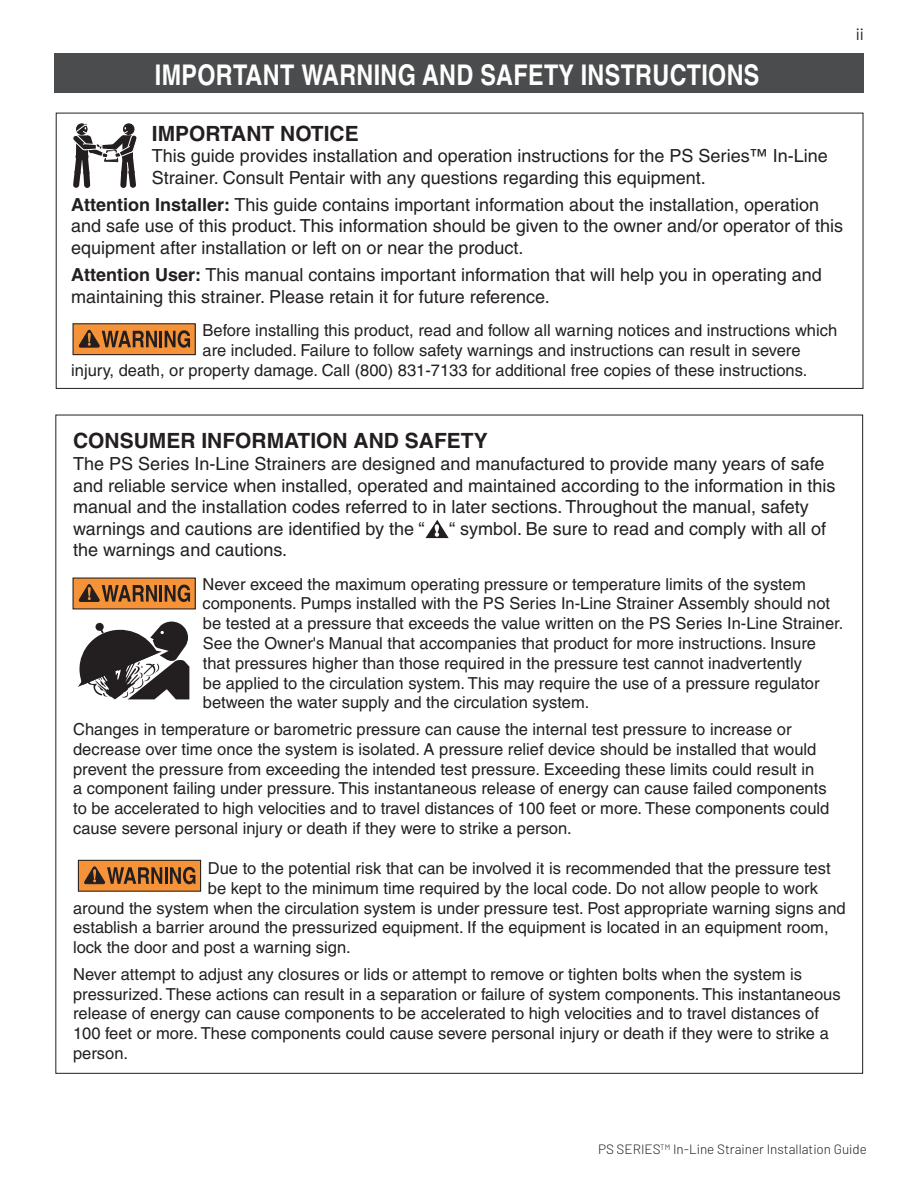
<style>
.page{position:relative;width:918px;height:1188px;background:#fff}
.page>*{position:absolute;margin:0;border:0;box-sizing:border-box;transform-origin:0 0}
.t1{font:700 condensed 28.5px "Helvetica";letter-spacing:.01em;color:#fff}
.t2{font:700 21px "Helvetica";color:#231f20}
.t3{font:18px/21.6px "Helvetica";color:#231f20}
.t4{font:16.5px/19.8px "Helvetica";color:#231f20}
.t5{font:16.5px "Barlow";color:#231f20}
.t6{font:300 13.5px "Barlow";color:#231f20}
.s1{font-weight:700}
</style>
<div class="page">
<svg style="left:425px;top:520px;width:24px;height:18px"></svg>
<div style="left:54px;top:53px;width:809px;height:40px;background:#4b4c4d"></div>
<svg style="left:72px;top:123px;width:65px;height:65px"></svg>
<div style="left:73px;top:324px;width:122px;height:31px;background:#f69238"></div>
<div style="left:73px;top:323px;width:123px;height:32px;border:1px solid #231f20"></div>
<svg style="left:78px;top:329px;width:79px;height:19px"></svg>
<hr style="left:159px;top:331px;width:3px;height:16px;background:#231f20">
<svg style="left:165px;top:330px;width:25px;height:18px"></svg>
<div style="left:73px;top:578px;width:122px;height:31px;background:#f69238"></div>
<svg style="left:78px;top:584px;width:79px;height:18px"></svg>
<hr style="left:159px;top:585px;width:3px;height:17px;background:#231f20">
<svg style="left:165px;top:585px;width:25px;height:17px"></svg>
<svg style="left:78px;top:622px;width:111px;height:77px"></svg>
<div style="left:78px;top:860px;width:123px;height:31px;background:#f69238"></div>
<div style="left:78px;top:860px;width:123px;height:32px;border:1px solid #231f20"></div>
<svg style="left:84px;top:866px;width:78px;height:19px"></svg>
<hr style="left:165px;top:867px;width:3px;height:17px;background:#231f20">
<svg style="left:170px;top:867px;width:25px;height:17px"></svg>
<p class="t1" style="left:155px;top:57px;width:606px">IMPORTANT WARNING AND SAFETY INSTRUCTIONS</p>
<p class="t5" style="left:856px;top:24px;width:10px">ii</p>
<p class="t2" style="left:152px;top:120px;width:208px">IMPORTANT NOTICE</p>
<p class="t3" style="left:152px;top:145px;width:677px">This guide provides installation and operation instructions for the PS Series™ In-Line<br>Strainer. Consult Pentair with any questions regarding this equipment.</p>
<p class="t3" style="left:71px;top:194px;width:773px"><span class="s1">Attention Installer:</span> This guide contains important information about the installation, operation and safe use of this product. This information should be given to the owner and/or operator of this equipment after installation or left on or near the product.</p>
<p class="t3" style="left:71px;top:264px;width:752px"><span class="s1">Attention User:</span> This manual contains important information that will help you in operating and maintaining this strainer. Please retain it for future reference.</p>
<p class="t4" style="left:203px;top:320px;width:636px">Before installing this product, read and follow all warning notices and instructions which</p>
<p class="t4" style="left:203px;top:340px;width:600px">are included. Failure to follow safety warnings and instructions can result in severe</p>
<p class="t4" style="left:71px;top:360px;width:738px">injury, death, or property damage. Call (800) 831-7133 for additional free copies of these instructions.</p>
<p class="t2" style="left:73px;top:428px;width:416px">CONSUMER INFORMATION AND SAFETY</p>
<p class="t3" style="left:73px;top:453px;width:764px">The PS Series In-Line Strainers are designed and manufactured to provide many years of safe and reliable service when installed, operated and maintained according to the information in this manual and the installation codes referred to in later sections. Throughout the manual, safety warnings and cautions are identified by the “</p>
<p class="t3" style="left:449px;top:518px;width:379px">“ symbol. Be sure to read and comply with all of</p>
<p class="t3" style="left:73px;top:539px;width:216px">the warnings and cautions.</p>
<p class="t4" style="left:203px;top:574px;width:642px">Never exceed the maximum operating pressure or temperature limits of the system components. Pumps installed with the PS Series In-Line Strainer Assembly should not be tested at a pressure that exceeds the value written on the PS Series In-Line Strainer.<br>See the Owner's Manual that accompanies that product for more instructions. Insure that pressures higher than those required in the pressure test cannot inadvertently<br>be applied to the circulation system. This may require the use of a pressure regulator between the water supply and the circulation system.</p>
<p class="t4" style="left:73px;top:719px;width:758px">Changes in temperature or barometric pressure can cause the internal test pressure to increase or decrease over time once the system is isolated. A pressure relief device should be installed that would prevent the pressure from exceeding the intended test pressure. Exceeding these limits could result in<br>a component failing under pressure. This instantaneous release of energy can cause failed components to be accelerated to high velocities and to travel distances of 100 feet or more. These components could cause severe personal injury or death if they were to strike a person.</p>
<p class="t4" style="left:208px;top:858px;width:624px">Due to the potential risk that can be involved it is recommended that the pressure test</p>
<p class="t4" style="left:208px;top:878px;width:612px">be kept to the minimum time required by the local code. Do not allow people to work</p>
<p class="t4" style="left:73px;top:898px;width:774px">around the system when the circulation system is under pressure test. Post appropriate warning signs and</p>
<p class="t4" style="left:73px;top:918px;width:757px">establish a barrier around the pressurized equipment. If the equipment is located in an equipment room,</p>
<p class="t4" style="left:73px;top:938px;width:279px">lock the door and post a warning sign.</p>
<p class="t4" style="left:73px;top:964px;width:769px">Never attempt to adjust any closures or lids or attempt to remove or tighten bolts when the system is pressurized. These actions can result in a separation or failure of system components. This instantaneous release of energy can cause components to be accelerated to high velocities and to travel distances of 100 feet or more. These components could cause severe personal injury or death if they were to strike a person.</p>
<p class="t6" style="left:598px;top:1141px;width:270px">PS SERIES<sup>TM</sup> In-Line Strainer Installation Guide</p>
</div>
